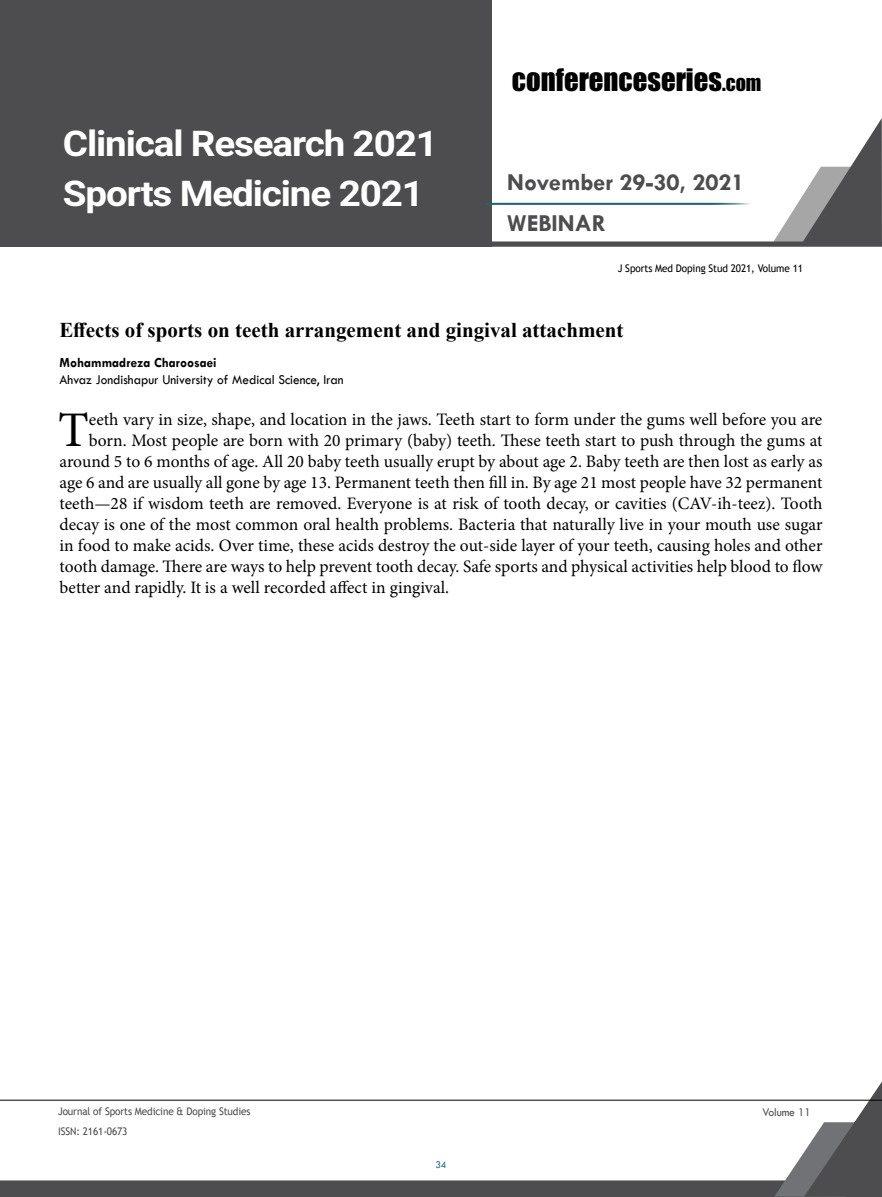
<style>
.page{position:relative;width:882px;height:1197px;background:#fff}
.page>*{position:absolute;margin:0;border:0;box-sizing:border-box;transform-origin:0 0}
.t1{font:49.88px "Minion Pro";color:#000}
.t2{font:700 35.35px/50.9px "Roboto";letter-spacing:-.03em;color:#fff;scale:1.09 1}
.t3{font:28.7px "Impact";color:#000}
.t4{font:700 24.68px/41.1px "Tw Cen";color:#4d4d4f}
.t5{font:700 21px "Times New Roman";color:#000}
.t6{font:17.5px "Minion Pro";letter-spacing:-.005em;color:#000}
.t7{font:14px "Tw Cen";color:#000;scale:.95 1}
.t8{font:700 14px "Tw Cen";color:#000;scale:.95 1}
.t9{font:12.25px "Tw Cen";letter-spacing:-.01em;color:#4d4d4f;scale:.95 1}
.t10{font:10.5px "Trebuchet MS";letter-spacing:-.01em;color:#4d4d4f;scale:.95 1}
.t11{font:10.5px "Trebuchet MS";letter-spacing:-.01em;color:#000;scale:.95 1}
.t12{font:10.5px "Tw Cen";color:#15697e;scale:.95 1}
.s1{font-size:20.12px}
</style>
<div class="page">
<div style="left:0;top:0;width:492px;height:247px;background:#4d4d4f"></div>
<svg style="left:492px;top:118px;width:390px;height:129px"></svg>
<svg style="left:0;top:1081px;width:882px;height:116px"></svg>
<hr style="left:0;top:1100px;width:882px;height:1px;background:#000">
<hr style="left:486px;top:203px;width:280px;height:2px;background:#15697e">
<h2 class="t2" style="left:63px;top:116px;width:346px">Clinical Research 2021<br>Sports Medicine 2021</h2>
<h3 class="t3" style="left:512px;top:57px;width:251px">CONFERENCESERIES<span class="s1">.COM</span></h3>
<h3 class="t4" style="left:507px;top:161px;width:239px">November 29-30, 2021<br>WEBINAR</h3>
<p class="t11" style="left:618px;top:262px;width:197px">J Sports Med Doping Stud 2021, Volume 11</p>
<p class="t5" style="left:60px;top:314px;width:566px">Effects of sports on teeth arrangement and gingival attachment</p>
<p class="t8" style="left:60px;top:354px;width:167px">Mohammadreza Charoosaei</p>
<p class="t7" style="left:60px;top:371px;width:301px">Ahvaz Jondishapur University of Medical Science, Iran</p>
<h1 class="t1" style="left:58px;top:397px;width:32px">T</h1>
<p class="t6" style="left:89px;top:408px;width:735px">eeth vary in size, shape, and location in the jaws. Teeth start to form under the gums well before you are</p>
<p class="t6" style="left:89px;top:429px;width:735px">born. Most people are born with 20 primary (baby) teeth. These teeth start to push through the gums at</p>
<p class="t6" style="left:60px;top:450px;width:764px">around 5 to 6 months of age. All 20 baby teeth usually erupt by about age 2. Baby teeth are then lost as early as</p>
<p class="t6" style="left:60px;top:471px;width:764px">age 6 and are usually all gone by age 13. Permanent teeth then fill in. By age 21 most people have 32 permanent</p>
<p class="t6" style="left:60px;top:492px;width:765px">teeth—28 if wisdom teeth are removed. Everyone is at risk of tooth decay, or cavities (CAV-ih-teez). Tooth</p>
<p class="t6" style="left:60px;top:513px;width:765px">decay is one of the most common oral health problems. Bacteria that naturally live in your mouth use sugar</p>
<p class="t6" style="left:60px;top:534px;width:764px">in food to make acids. Over time, these acids destroy the out-side layer of your teeth, causing holes and other</p>
<p class="t6" style="left:60px;top:555px;width:764px">tooth damage. There are ways to help prevent tooth decay. Safe sports and physical activities help blood to flow</p>
<p class="t6" style="left:60px;top:576px;width:391px">better and rapidly. It is a well recorded affect in gingival.</p>
<p class="t10" style="left:58px;top:1105px;width:204px">Journal of Sports Medicine &amp; Doping Studies</p>
<p class="t9" style="left:762px;top:1104px;width:53px">Volume 11</p>
<p class="t10" style="left:58px;top:1125px;width:75px">ISSN: 2161-0673</p>
<p class="t12" style="left:436px;top:1159px;width:13px">34</p>
</div>
